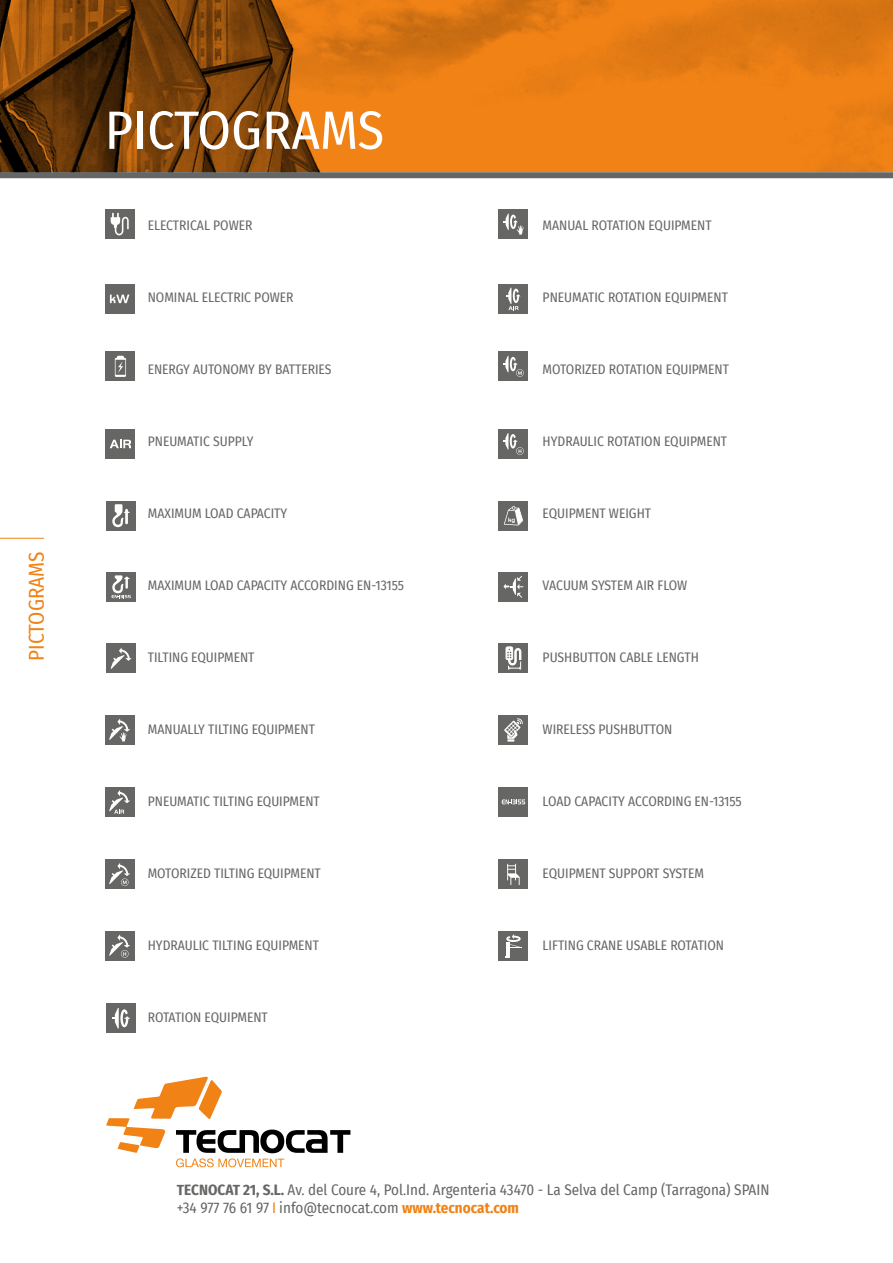
<style>
.page{position:relative;width:893px;height:1263px;background:#fff}
.page>*{position:absolute;margin:0;border:0;box-sizing:border-box;transform-origin:0 0}
.t1{font:54px "Fira Sans Condensed";color:#fff}
.t2{font:21px "Fira Sans Condensed";color:#f08216}
.t3{font:15px/18px "Fira Sans Condensed";color:#666665}
.t4{font:13.5px "Fira Sans Condensed";color:#666665}
.s1{font-weight:700}
.s2{color:#f08216}
.s3{font-weight:700;color:#f08216}
</style>
<div class="page">
<svg style="left:0;top:0;width:893px;height:172px;background:#bd6611"></svg>
<div style="left:0;top:172px;width:893px;height:6px;background:#666665"></div>
<hr style="left:0;top:538px;width:44px;height:1px;background:#f08216">
<svg style="left:106px;top:1076px;width:244px;height:91px"></svg>
<div style="left:105px;top:284px;width:30px;height:30px;background:#666665"></div>
<svg style="left:110px;top:295px;width:19px;height:8px"></svg>
<div style="left:106px;top:429px;width:29px;height:30px;background:#666665"></div>
<svg style="left:110px;top:440px;width:21px;height:8px"></svg>
<div style="left:105px;top:209px;width:30px;height:30px;background:#666665"></div>
<svg style="left:111px;top:213px;width:18px;height:22px"></svg>
<div style="left:106px;top:351px;width:29px;height:30px;background:#666665"></div>
<svg style="left:115px;top:356px;width:11px;height:21px"></svg>
<div style="left:105px;top:787px;width:30px;height:30px;background:#666665"></div>
<svg style="left:109px;top:790px;width:21px;height:24px"></svg>
<div style="left:105px;top:715px;width:30px;height:30px;background:#666665"></div>
<svg style="left:109px;top:719px;width:21px;height:22px"></svg>
<div style="left:105px;top:859px;width:30px;height:30px;background:#666665"></div>
<svg style="left:109px;top:863px;width:21px;height:23px"></svg>
<div style="left:106px;top:643px;width:30px;height:30px;background:#666665"></div>
<svg style="left:111px;top:647px;width:21px;height:22px"></svg>
<div style="left:499px;top:715px;width:29px;height:30px;background:#666665"></div>
<svg style="left:504px;top:718px;width:19px;height:24px"></svg>
<div style="left:499px;top:643px;width:29px;height:30px;background:#666665"></div>
<svg style="left:505px;top:646px;width:17px;height:24px"></svg>
<div style="left:499px;top:284px;width:29px;height:30px;background:#666665"></div>
<svg style="left:506px;top:288px;width:15px;height:22px"></svg>
<div style="left:499px;top:209px;width:29px;height:30px;background:#666665"></div>
<svg style="left:503px;top:214px;width:21px;height:21px"></svg>
<div style="left:499px;top:351px;width:29px;height:30px;background:#666665"></div>
<svg style="left:503px;top:356px;width:21px;height:21px"></svg>
<div style="left:499px;top:572px;width:29px;height:30px;background:#666665"></div>
<svg style="left:503px;top:576px;width:20px;height:22px"></svg>
<div style="left:499px;top:787px;width:29px;height:30px;background:#666665"></div>
<svg style="left:502px;top:799px;width:23px;height:5px"></svg>
<div style="left:499px;top:859px;width:29px;height:30px;background:#666665"></div>
<svg style="left:507px;top:864px;width:13px;height:21px"></svg>
<div style="left:499px;top:931px;width:29px;height:30px;background:#666665"></div>
<svg style="left:506px;top:934px;width:15px;height:24px"></svg>
<div style="left:106px;top:501px;width:30px;height:30px;background:#666665"></div>
<svg style="left:112px;top:504px;width:18px;height:23px"></svg>
<div style="left:106px;top:572px;width:30px;height:30px;background:#666665"></div>
<svg style="left:112px;top:575px;width:19px;height:23px"></svg>
<div style="left:105px;top:931px;width:30px;height:30px;background:#666665"></div>
<svg style="left:109px;top:934px;width:21px;height:24px"></svg>
<div style="left:106px;top:1003px;width:30px;height:30px;background:#666665"></div>
<svg style="left:112px;top:1008px;width:18px;height:20px"></svg>
<div style="left:499px;top:429px;width:29px;height:30px;background:#666665"></div>
<svg style="left:503px;top:433px;width:21px;height:22px"></svg>
<div style="left:499px;top:501px;width:29px;height:30px;background:#666665"></div>
<svg style="left:504px;top:506px;width:19px;height:19px"></svg>
<h2 class="t2" style="left:22px;top:660px;width:110px;rotate:-90deg">PICTOGRAMS</h2>
<h1 class="t1" style="left:105px;top:92px;width:281px">PICTOGRAMS</h1>
<p class="t4" style="left:148px;top:215px;width:106px">ELECTRICAL POWER</p>
<p class="t4" style="left:543px;top:215px;width:170px">MANUAL ROTATION EQUIPMENT</p>
<p class="t4" style="left:148px;top:287px;width:147px">NOMINAL ELECTRIC POWER</p>
<p class="t4" style="left:543px;top:287px;width:187px">PNEUMATIC ROTATION EQUIPMENT</p>
<p class="t4" style="left:148px;top:359px;width:185px">ENERGY AUTONOMY BY BATTERIES</p>
<p class="t4" style="left:543px;top:359px;width:188px">MOTORIZED ROTATION EQUIPMENT</p>
<p class="t4" style="left:148px;top:431px;width:107px">PNEUMATIC SUPPLY</p>
<p class="t4" style="left:543px;top:431px;width:186px">HYDRAULIC ROTATION EQUIPMENT</p>
<p class="t4" style="left:148px;top:503px;width:141px">MAXIMUM LOAD CAPACITY</p>
<p class="t4" style="left:543px;top:503px;width:110px">EQUIPMENT WEIGHT</p>
<p class="t4" style="left:148px;top:575px;width:258px">MAXIMUM LOAD CAPACITY ACCORDING EN-13155</p>
<p class="t4" style="left:543px;top:575px;width:146px">VACUUM SYSTEM AIR FLOW</p>
<p class="t4" style="left:148px;top:647px;width:108px">TILTING EQUIPMENT</p>
<p class="t4" style="left:543px;top:647px;width:158px">PUSHBUTTON CABLE LENGTH</p>
<p class="t4" style="left:148px;top:719px;width:169px">MANUALLY TILTING EQUIPMENT</p>
<p class="t4" style="left:543px;top:719px;width:131px">WIRELESS PUSHBUTTON</p>
<p class="t4" style="left:148px;top:791px;width:174px">PNEUMATIC TILTING EQUIPMENT</p>
<p class="t4" style="left:543px;top:791px;width:201px">LOAD CAPACITY ACCORDING EN-13155</p>
<p class="t4" style="left:148px;top:863px;width:175px">MOTORIZED TILTING EQUIPMENT</p>
<p class="t4" style="left:543px;top:863px;width:163px">EQUIPMENT SUPPORT SYSTEM</p>
<p class="t4" style="left:148px;top:935px;width:173px">HYDRAULIC TILTING EQUIPMENT</p>
<p class="t4" style="left:543px;top:935px;width:183px">LIFTING CRANE USABLE ROTATION</p>
<p class="t4" style="left:148px;top:1007px;width:122px">ROTATION EQUIPMENT</p>
<p class="t3" style="left:177px;top:1181px;width:594px"><span class="s1">TECNOCAT 21, S.L.</span> Av. del Coure 4, Pol.Ind. Argenteria 43470 - La Selva del Camp (Tarragona) SPAIN +34 977 76 61 97 <span class="s2">I</span> info@tecnocat.com <span class="s3">www.tecnocat.com</span></p>
</div>
